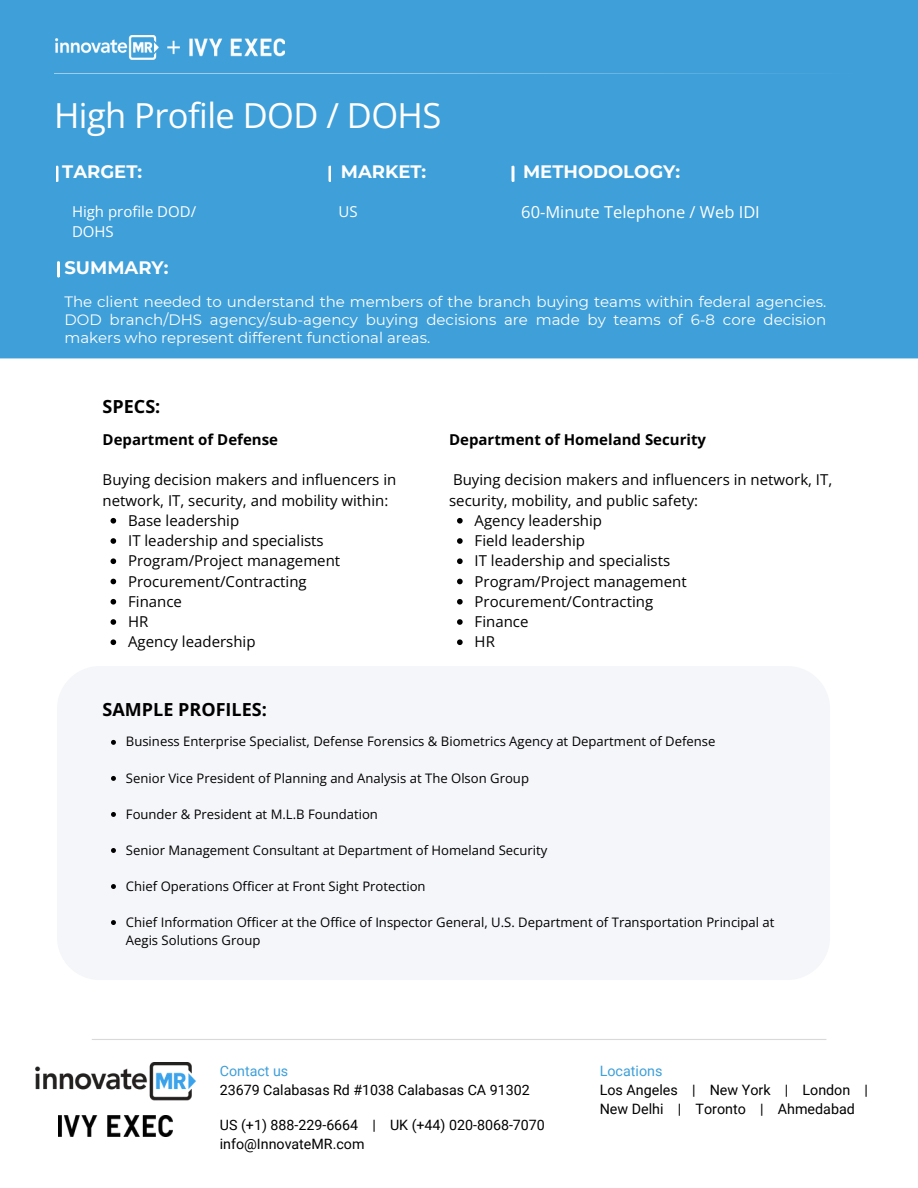
<style>
.page{position:relative;width:918px;height:1188px;background:#fff}
.page>*{position:absolute;margin:0;border:0;box-sizing:border-box;transform-origin:0 0}
.t1{font:34.5px "Open Sans";letter-spacing:-.015em;color:#fff}
.t2{font:700 18px "Montserrat";color:#fff}
.t3{font:700 18px "Open Sans";color:#000}
.t4{font:16.5px "Open Sans";color:#fff}
.t5{font:15px/20.2px "Open Sans";color:#000}
.t6{font:15px/18px "Montserrat";color:#fff;text-align:justify}
.t7{font:700 15px "Open Sans";color:#000}
.t8{font:15px/20.2px "Open Sans";color:#fff}
.t9{font:14.25px/19.2px "Roboto";color:#000}
.t10{font:14.25px "Roboto";color:#3e9fd9}
.t11{font:13.05px/18px "Open Sans";color:#000}
</style>
<div class="page">
<div style="left:0;top:0;width:918px;height:358px;background:#3e9fd9"></div>
<svg style="left:56px;top:166px;width:2px;height:16px"></svg>
<svg style="left:328px;top:166px;width:3px;height:16px"></svg>
<svg style="left:54px;top:73px;width:747px;height:1px"></svg>
<svg style="left:512px;top:166px;width:2px;height:16px"></svg>
<img style="left:56px;top:36px;width:229px;height:23px">
<img style="left:36px;top:1063px;width:159px;height:37px">
<hr style="left:92px;top:1039px;width:734px;height:1px;background:#d9d9d9">
<img style="left:59px;top:1116px;width:113px;height:20px">
<svg style="left:57px;top:261px;width:3px;height:17px"></svg>
<svg style="left:111px;top:518px;width:5px;height:6px"></svg>
<svg style="left:111px;top:538px;width:5px;height:6px"></svg>
<svg style="left:111px;top:558px;width:5px;height:6px"></svg>
<svg style="left:111px;top:579px;width:5px;height:5px"></svg>
<svg style="left:111px;top:599px;width:5px;height:6px"></svg>
<svg style="left:111px;top:619px;width:5px;height:6px"></svg>
<svg style="left:111px;top:639px;width:5px;height:6px"></svg>
<svg style="left:457px;top:518px;width:6px;height:6px"></svg>
<svg style="left:457px;top:538px;width:6px;height:6px"></svg>
<svg style="left:457px;top:558px;width:6px;height:6px"></svg>
<svg style="left:457px;top:579px;width:6px;height:5px"></svg>
<svg style="left:457px;top:599px;width:6px;height:6px"></svg>
<svg style="left:457px;top:619px;width:6px;height:6px"></svg>
<svg style="left:457px;top:639px;width:6px;height:6px"></svg>
<svg style="left:111px;top:740px;width:5px;height:5px"></svg>
<svg style="left:111px;top:776px;width:5px;height:5px"></svg>
<svg style="left:111px;top:812px;width:5px;height:5px"></svg>
<svg style="left:111px;top:848px;width:5px;height:5px"></svg>
<svg style="left:111px;top:884px;width:5px;height:5px"></svg>
<svg style="left:111px;top:920px;width:5px;height:5px"></svg>
<h1 class="t1" style="left:54px;top:92px;width:389px">High Profile DOD / DOHS</h1>
<h2 class="t2" style="left:62px;top:159px;width:81px">TARGET:</h2>
<h2 class="t2" style="left:341px;top:159px;width:87px">MARKET:</h2>
<h2 class="t2" style="left:523px;top:159px;width:159px">METHODOLOGY:</h2>
<p class="t8" style="left:72px;top:201px;width:126px">High profile DOD/<br>DOHS</p>
<p class="t8" style="left:339px;top:201px;width:21px">US</p>
<p class="t4" style="left:521px;top:201px;width:240px">60-Minute Telephone / Web IDI</p>
<h2 class="t2" style="left:65px;top:255px;width:105px">SUMMARY:</h2>
<p class="t6" style="left:65px;top:292px;width:763px">The client needed to understand the members of the branch buying teams within federal agencies.<br>DOD branch/DHS agency/sub-agency buying decisions are made by teams of 6-8 core decision makers who represent different functional areas.</p>
<h2 class="t3" style="left:103px;top:394px;width:59px">SPECS:</h2>
<p class="t7" style="left:103px;top:429px;width:177px">Department of Defense</p>
<p class="t5" style="left:103px;top:469px;width:295px">Buying decision makers and influencers in network, IT, security, and mobility within:</p>
<p class="t5" style="left:128px;top:510px;width:214px">Base leadership<br>IT leadership and specialists<br>Program/Project management<br>Procurement/Contracting<br>Finance<br>HR<br>Agency leadership</p>
<h2 class="t3" style="left:103px;top:697px;width:166px">SAMPLE PROFILES:</h2>
<p class="t7" style="left:449px;top:429px;width:258px">Department of Homeland Security</p>
<p class="t5" style="left:449px;top:469px;width:385px">Buying decision makers and influencers in network, IT, security, mobility, and public safety:</p>
<p class="t5" style="left:475px;top:510px;width:214px">Agency leadership<br>Field leadership<br>IT leadership and specialists<br>Program/Project management<br>Procurement/Contracting<br>Finance<br>HR</p>
<p class="t11" style="left:126px;top:732px;width:591px">Business Enterprise Specialist, Defense Forensics &amp; Biometrics Agency at Department of Defense</p>
<p class="t11" style="left:126px;top:768px;width:405px">Senior Vice President of Planning and Analysis at The Olson Group</p>
<p class="t11" style="left:126px;top:804px;width:254px">Founder &amp; President at M.L.B Foundation</p>
<p class="t11" style="left:126px;top:841px;width:423px">Senior Management Consultant at Department of Homeland Security</p>
<p class="t11" style="left:126px;top:877px;width:301px">Chief Operations Officer at Front Sight Protection</p>
<p class="t11" style="left:126px;top:913px;width:650px">Chief Information Officer at the Office of Inspector General, U.S. Department of Transportation Principal at<br>Aegis Solutions Group</p>
<p class="t10" style="left:220px;top:1061px;width:70px">Contact us</p>
<p class="t9" style="left:220px;top:1080px;width:311px">23679 Calabasas Rd #1038 Calabasas CA 91302</p>
<p class="t9" style="left:220px;top:1115px;width:327px">US (+1) 888-229-6664 | UK (+44) 020-8068-7070 info@InnovateMR.com</p>
<p class="t10" style="left:600px;top:1061px;width:64px">Locations</p>
<p class="t9" style="left:600px;top:1080px;width:270px">Los Angeles | New York | London |<br>New Delhi | Toronto | Ahmedabad</p>
</div>
